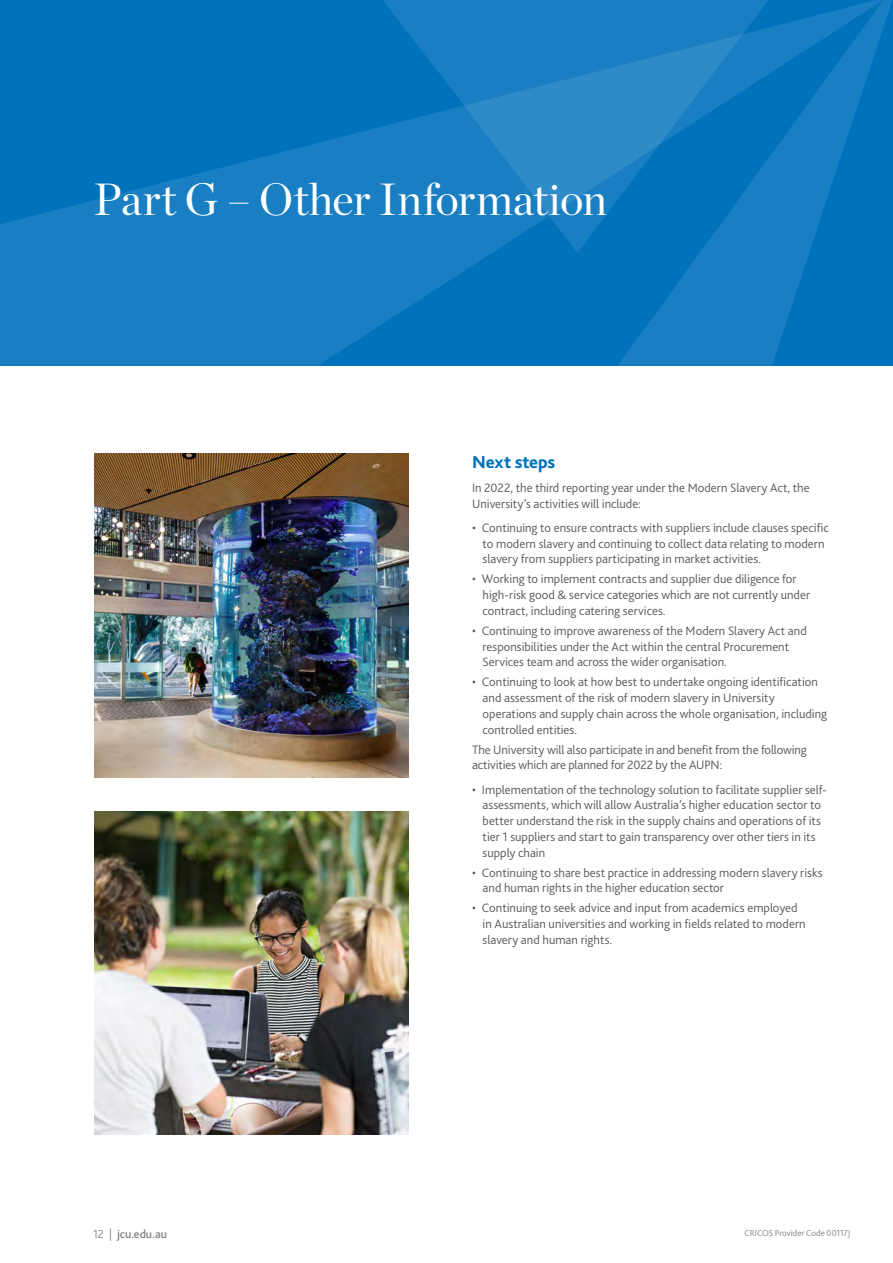
<style>
.page{position:relative;width:893px;height:1263px;background:#fff}
.page>*{position:absolute;margin:0;border:0;box-sizing:border-box;transform-origin:0 0}
.head2{font:45px "Chronicle Display";letter-spacing:-.01em;color:#fff}
.head3{font:800 18px "Bliss 2";letter-spacing:-.01em;color:#0072bc}
.bullet_list{font:300 12.75px/15.8px "Bliss 2";color:#57585a}
.body_copy{font:300 12.75px/15.8px "Bliss 2";letter-spacing:-.005em;color:#57585a}
.t1{font:500 12px "Bliss 2";letter-spacing:-.005em;color:#808285}
.t2{font:300 9px "Bliss 2";letter-spacing:-.005em;color:#808285}
.s1{font-weight:300}
</style>
<div class="page">
<svg style="left:0;top:0;width:888px;height:366px;background:#0b77be"></svg>
<svg style="left:364px;top:0;width:423px;height:253px;background:#167dc1"></svg>
<img style="left:95px;top:454px;width:314px;height:324px">
<img style="left:95px;top:811px;width:314px;height:324px">
<h2 class="head2" style="left:94px;top:165px;width:515px">Part G – Other Information</h2>
<h3 class="head3" style="left:472px;top:450px;width:85px">Next steps</h3>
<p class="body_copy" style="left:472px;top:480px;width:339px">In 2022, the third reporting year under the Modern Slavery Act, the<br>University’s activities will include:</p>
<p class="bullet_list" style="left:483px;top:520px;width:348px;text-indent:-11px">• Continuing to ensure contracts with suppliers include clauses specific to modern slavery and continuing to collect data relating to modern slavery from suppliers participating in market activities.</p>
<p class="bullet_list" style="left:483px;top:571px;width:329px;text-indent:-11px">• Working to implement contracts and supplier due diligence for high-risk good &amp; service categories which are not currently under contract, including catering services.</p>
<p class="bullet_list" style="left:483px;top:623px;width:326px;text-indent:-11px">• Continuing to improve awareness of the Modern Slavery Act and responsibilities under the Act within the central Procurement<br>Services team and across the wider organisation.</p>
<p class="bullet_list" style="left:483px;top:674px;width:346px;text-indent:-11px">• Continuing to look at how best to undertake ongoing identification and assessment of the risk of modern slavery in University operations and supply chain across the whole organisation, including controlled entities.</p>
<p class="body_copy" style="left:472px;top:741px;width:336px">The University will also participate in and benefit from the following activities which are planned for 2022 by the AUPN:</p>
<p class="bullet_list" style="left:483px;top:781px;width:346px;text-indent:-11px">• Implementation of the technology solution to facilitate supplier self&shy;assessments, which will allow Australia’s higher education sector to better understand the risk in the supply chains and operations of its tier 1 suppliers and start to gain transparency over other tiers in its supply chain</p>
<p class="bullet_list" style="left:483px;top:864px;width:342px;text-indent:-11px">• Continuing to share best practice in addressing modern slavery risks and human rights in the higher education sector</p>
<p class="bullet_list" style="left:483px;top:900px;width:325px;text-indent:-11px">• Continuing to seek advice and input from academics employed in Australian universities and working in fields related to modern slavery and human rights.</p>
<p class="t1" style="left:93px;top:1227px;width:75px"><span class="s1">12 |</span> jcu.edu.au</p>
<p class="t2" style="left:744px;top:1227px;width:107px">CRICOS Provider Code 00117J</p>
</div>
